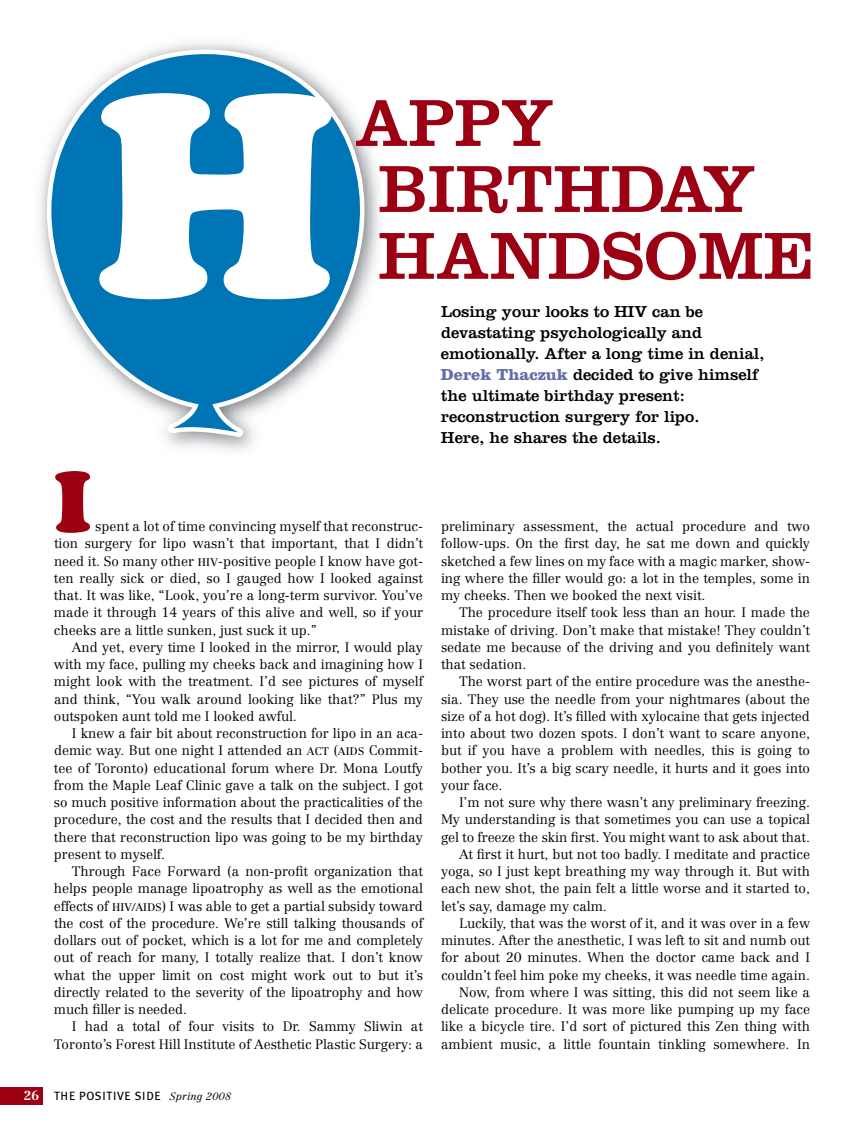
<style>
.page{position:relative;width:864px;height:1134px;background:#fff}
.page>*{position:absolute;margin:0;border:0;box-sizing:border-box;transform-origin:0 0}
.t1{font:69px/132.9px "Clarendon";letter-spacing:.005em;color:#9b0013}
.t2{font:16.5px/21px "Clarendon";color:#000}
.t3{font:300 13.5px/17.2px "Centennial";color:#000;text-align:justify}
.t4{font:12px "Meta Plus";letter-spacing:.05em;color:#000}
.s1{font-weight:700;color:#626da8}
.s2{font-weight:400;font-size:10.8px}
.s3{font-family:"Centennial";font-weight:700;font-size:12.9px;color:#fff}
.s4{font-family:"Centennial Light Italic Os F";font-size:10.5px}
.s5{font-family:"Centennial";font-weight:300;font-style:italic;font-size:10.5px}
</style>
<div class="page">
<img style="left:40px;top:42px;width:340px;height:409px">
<svg style="left:47px;top:50px;width:317px;height:387px"></svg>
<svg style="left:51px;top:54px;width:311px;height:378px;fill:#0075b5"></svg>
<div style="left:0;top:1087px;width:44px;height:18px;background:#9b0013"></div>
<svg style="left:99px;top:93px;width:233px;height:206px"></svg>
<svg style="left:55px;top:471px;width:35px;height:62px"></svg>
<h1 class="t1" style="left:378px;top:64px;width:437px;text-indent:-23px">APPY<br>HANDSOME</h1>
<h1 class="t1" style="left:378px;top:130px;width:379px">BIRTHDAY</h1>
<p class="t2" style="left:441px;top:303px;width:325px">Losing your looks to HIV can be devastating psychologically and emotionally. After a long time in denial, <span class="s1">Derek Thaczuk</span> decided to give himself the ultimate birthday present: reconstruction surgery for lipo.<br>Here, he shares the details.</p>
<p class="t3" style="left:54px;top:519px;width:371px;text-indent:41px">spent a lot of time convincing myself that reconstruc&shy;tion surgery for lipo wasn’t that important, that I didn’t need it. So many other <span class="s2">HIV</span>-positive people I know have got&shy;ten really sick or died, so I gauged how I looked against that. It was like, “Look, you’re a long-term survivor. You’ve made it through 14 years of this alive and well, so if your cheeks are a little sunken, just suck it up.”</p>
<p class="t3" style="left:54px;top:640px;width:371px;text-indent:18px">And yet, every time I looked in the mirror, I would play with my face, pulling my cheeks back and imagining how I might look with the treatment. I’d see pictures of myself and think, “You walk around looking like that?” Plus my outspoken aunt told me I looked awful.</p>
<p class="t3" style="left:54px;top:726px;width:371px;text-indent:18px">I knew a fair bit about reconstruction for lipo in an aca&shy;demic way. But one night I attended an <span class="s2">ACT</span> (<span class="s2">AIDS</span> Commit&shy;tee of Toronto) educational forum where Dr. Mona Loutfy from the Maple Leaf Clinic gave a talk on the subject. I got so much positive information about the practicalities of the procedure, the cost and the results that I decided then and there that reconstruction lipo was going to be my birthday present to myself.</p>
<p class="t3" style="left:54px;top:864px;width:371px;text-indent:18px">Through Face Forward (a non-profit organization that helps people manage lipoatrophy as well as the emotional effects of <span class="s2">HIV/AIDS</span>) I was able to get a partial subsidy toward the cost of the procedure. We’re still talking thousands of dollars out of pocket, which is a lot for me and completely out of reach for many, I totally realize that. I don’t know what the upper limit on cost might work out to but it’s directly related to the severity of the lipoatrophy and how much filler is needed.</p>
<p class="t3" style="left:54px;top:1019px;width:371px;text-align:right">I had a total of four visits to Dr. Sammy Sliwin at<br>Toronto’s Forest Hill Institute of Aesthetic Plastic Surgery: a</p>
<p class="t4" style="left:24px;top:1089px;width:209px"><span class="s3">26</span> THE POSITIVE SIDE <span class="s4">Spring</span> <span class="s5">2008</span></p>
<p class="t3" style="left:441px;top:519px;width:371px">preliminary assessment, the actual procedure and two follow-ups. On the first day, he sat me down and quickly sketched a few lines on my face with a magic marker, show&shy;ing where the filler would go: a lot in the temples, some in my cheeks. Then we booked the next visit.</p>
<p class="t3" style="left:441px;top:605px;width:371px;text-indent:18px">The procedure itself took less than an hour. I made the mistake of driving. Don’t make that mistake! They couldn’t sedate me because of the driving and you definitely want that sedation.</p>
<p class="t3" style="left:441px;top:674px;width:371px;text-indent:18px">The worst part of the entire procedure was the anesthe&shy;sia. They use the needle from your nightmares (about the size of a hot dog). It’s filled with xylocaine that gets injected into about two dozen spots. I don’t want to scare anyone, but if you have a problem with needles, this is going to bother you. It’s a big scary needle, it hurts and it goes into your face.</p>
<p class="t3" style="left:459px;top:795px;width:353px">I’m not sure why there wasn’t any preliminary freezing.</p>
<p class="t3" style="left:441px;top:812px;width:371px">My understanding is that sometimes you can use a topical</p>
<p class="t3" style="left:441px;top:829px;width:371px">gel to freeze the skin first. You might want to ask about that.</p>
<p class="t3" style="left:459px;top:847px;width:353px">At first it hurt, but not too badly. I meditate and practice</p>
<p class="t3" style="left:441px;top:864px;width:371px">yoga, so I just kept breathing my way through it. But with</p>
<p class="t3" style="left:441px;top:881px;width:371px">each new shot, the pain felt a little worse and it started to,</p>
<p class="t3" style="left:441px;top:898px;width:167px">let’s say, damage my calm.</p>
<p class="t3" style="left:459px;top:916px;width:353px">Luckily, that was the worst of it, and it was over in a few</p>
<p class="t3" style="left:441px;top:933px;width:371px">minutes. After the anesthetic, I was left to sit and numb out</p>
<p class="t3" style="left:441px;top:950px;width:371px">for about 20 minutes. When the doctor came back and I</p>
<p class="t3" style="left:441px;top:967px;width:371px">couldn’t feel him poke my cheeks, it was needle time again.</p>
<p class="t3" style="left:459px;top:985px;width:353px">Now, from where I was sitting, this did not seem like a</p>
<p class="t3" style="left:441px;top:1002px;width:371px">delicate procedure. It was more like pumping up my face</p>
<p class="t3" style="left:441px;top:1019px;width:371px">like a bicycle tire. I’d sort of pictured this Zen thing with</p>
<p class="t3" style="left:441px;top:1036px;width:371px">ambient music, a little fountain tinkling somewhere. In</p>
</div>
